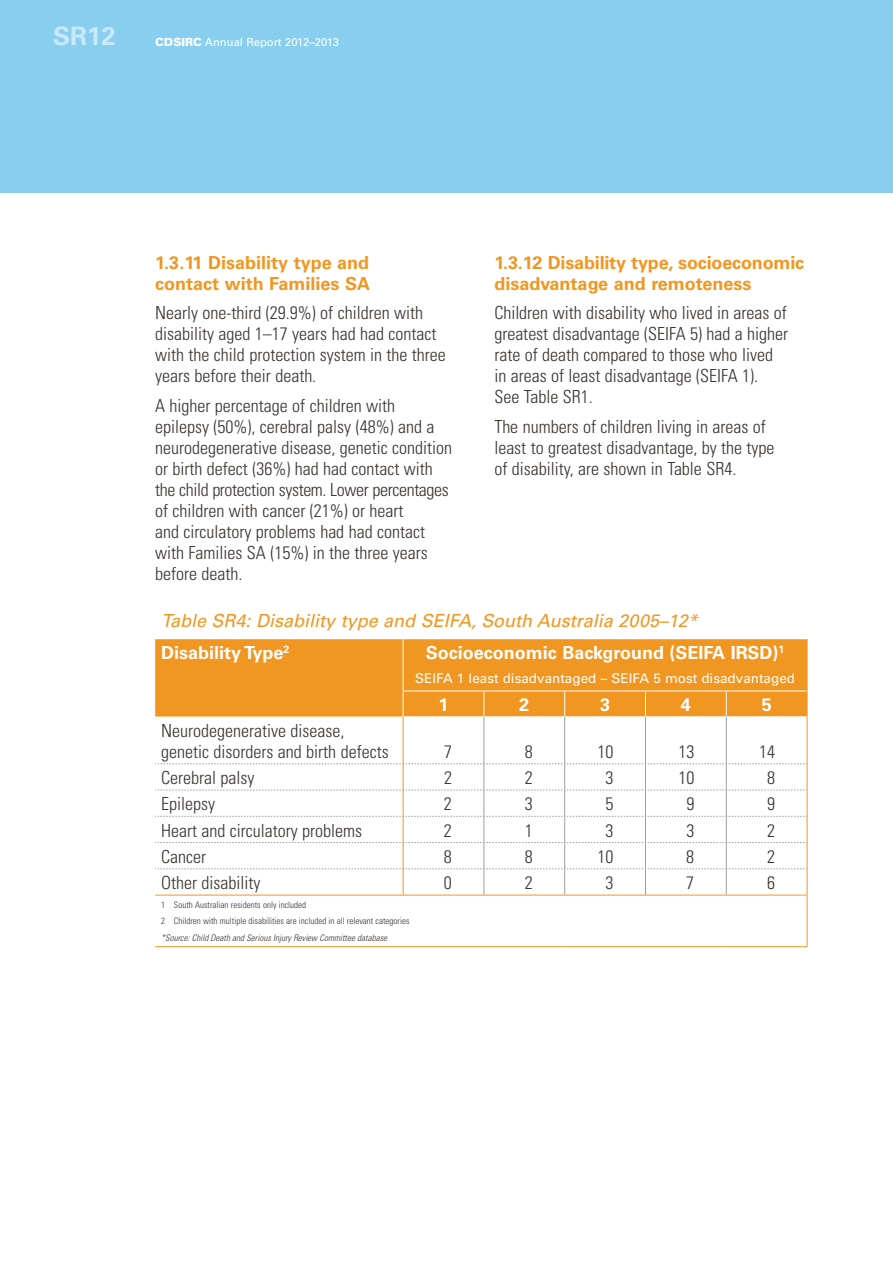
<style>
.page{position:relative;width:893px;height:1263px;background:#fff}
.page>*{position:absolute;margin:0;border:0;box-sizing:border-box;transform-origin:0 0}
.t1{font:700 25.5px "Univers";color:#cae9f8}
.t2{font:300 condensed 18px/21px "Univers";color:#38322c}
.t3{font:700 18px/21px "Univers";color:#f19620}
.t4{font:italic 18px/32.2px "Univers";color:#f19620}
.t5{font:700 18px "Univers";color:#fff}
.t6{font:13.5px "Univers";color:#fff}
.t7{font:11.25px "Univers";color:#fff}
.t8{font:300 condensed 9px/16.2px "Univers";color:#38322c}
.t9{font:italic 300 condensed 9px "Univers";color:#38322c}
.s1{font-weight:900}
.s2{font-weight:700;font-style:normal;color:#fff}
</style>
<div class="page">
<div style="left:0;top:0;width:893px;height:193px;background:#88cfef"></div>
<div style="left:155px;top:639px;width:652px;height:77px;background:#f19620"></div>
<svg style="left:404px;top:716px;width:403px;height:47px"></svg>
<svg style="left:483px;top:692px;width:1px;height:24px"></svg>
<svg style="left:564px;top:692px;width:1px;height:24px"></svg>
<svg style="left:645px;top:692px;width:1px;height:24px"></svg>
<svg style="left:726px;top:692px;width:1px;height:24px"></svg>
<hr style="left:564px;top:716px;width:1px;height:48px;background:#9c9ea0">
<hr style="left:645px;top:716px;width:1px;height:48px;background:#9c9ea0">
<hr style="left:403px;top:691px;width:81px;height:1px;background:#fff">
<hr style="left:484px;top:691px;width:81px;height:1px;background:#fff">
<hr style="left:565px;top:691px;width:80px;height:1px;background:#fff">
<hr style="left:645px;top:691px;width:81px;height:1px;background:#fff">
<hr style="left:726px;top:691px;width:81px;height:1px;background:#fff">
<hr style="left:403px;top:639px;width:1px;height:52px;background:#fff">
<svg style="left:403px;top:691px;width:1px;height:25px"></svg>
<hr style="left:403px;top:716px;width:1px;height:48px;background:#f19620">
<hr style="left:484px;top:716px;width:1px;height:48px;background:#9c9ea0">
<hr style="left:726px;top:716px;width:1px;height:48px;background:#9c9ea0">
<hr style="left:807px;top:716px;width:1px;height:48px;background:#f19620">
<svg style="left:155px;top:763px;width:653px;height:132px"></svg>
<hr style="left:155px;top:895px;width:248px;height:1px;background:#f19620">
<hr style="left:403px;top:895px;width:81px;height:1px;background:#f19620">
<hr style="left:484px;top:895px;width:81px;height:1px;background:#f19620">
<hr style="left:565px;top:895px;width:80px;height:1px;background:#f19620">
<hr style="left:645px;top:895px;width:81px;height:1px;background:#f19620">
<hr style="left:726px;top:895px;width:81px;height:1px;background:#f19620">
<hr style="left:807px;top:895px;width:1px;height:51px;background:#f19620">
<hr style="left:155px;top:946px;width:248px;height:1px;background:#f19620">
<hr style="left:403px;top:946px;width:81px;height:1px;background:#f19620">
<hr style="left:484px;top:946px;width:81px;height:1px;background:#f19620">
<hr style="left:565px;top:946px;width:80px;height:1px;background:#f19620">
<hr style="left:645px;top:946px;width:81px;height:1px;background:#f19620">
<hr style="left:726px;top:946px;width:81px;height:1px;background:#f19620">
<hr style="left:807px;top:639px;width:1px;height:52px;background:#f19620">
<svg style="left:807px;top:691px;width:1px;height:25px"></svg>
<h1 class="t1" style="left:53px;top:21px;width:64px">SR12</h1>
<p class="t7" style="left:155px;top:35px;width:185px"><span class="s1">CDSIRC</span> Annual Report 2012–2013</p>
<p class="t3" style="left:155px;top:252px;width:216px">1.3.11 Disability type and contact with Families SA</p>
<p class="t2" style="left:155px;top:302px;width:292px">Nearly one-third (29.9%) of children with disability aged 1–17 years had had contact with the child protection system in the three years before their death.</p>
<p class="t2" style="left:155px;top:395px;width:298px">A higher percentage of children with epilepsy (50%), cerebral palsy (48%) and a neurodegenerative disease, genetic condition or birth defect (36%) had had contact with the child protection system. Lower percentages of children with cancer (21%) or heart<br>and circulatory problems had had contact with Families SA (15%) in the three years before death.</p>
<p class="t3" style="left:494px;top:252px;width:311px">1.3.12 Disability type, socioeconomic disadvantage and remoteness</p>
<p class="t2" style="left:494px;top:302px;width:295px">Children with disability who lived in areas of greatest disadvantage (SEIFA 5) had a higher rate of death compared to those who lived in areas of least disadvantage (SEIFA 1).<br>See Table SR1.</p>
<p class="t2" style="left:494px;top:416px;width:282px">The numbers of children living in areas of least to greatest disadvantage, by the type of disability, are shown in Table SR4.</p>
<p class="t4" style="left:161px;top:604px;width:538px">Table SR4: Disability type and SEIFA, South Australia 2005–12*<br><span class="s2">Disability Type</span><sup>2</sup></p>
<p class="t5" style="left:426px;top:642px;width:360px">Socioeconomic Background (SEIFA IRSD)<sup>1</sup></p>
<p class="t6" style="left:415px;top:670px;width:382px">SEIFA 1 least disadvantaged – SEIFA 5 most disadvantaged</p>
<p class="t5" style="left:438px;top:694px;width:12px">1</p>
<p class="t5" style="left:519px;top:694px;width:12px">2</p>
<p class="t5" style="left:600px;top:694px;width:12px">3</p>
<p class="t5" style="left:681px;top:694px;width:12px">4</p>
<p class="t5" style="left:762px;top:694px;width:12px">5</p>
<p class="t2" style="left:161px;top:720px;width:229px">Neurodegenerative disease, genetic disorders and birth defects</p>
<p class="t2" style="left:444px;top:741px;width:9px">7</p>
<p class="t2" style="left:525px;top:741px;width:9px">8</p>
<p class="t2" style="left:598px;top:741px;width:17px">10</p>
<p class="t2" style="left:678px;top:741px;width:17px">13</p>
<p class="t2" style="left:759px;top:741px;width:17px">14</p>
<p class="t2" style="left:161px;top:767px;width:95px">Cerebral palsy</p>
<p class="t2" style="left:444px;top:767px;width:9px">2</p>
<p class="t2" style="left:525px;top:767px;width:9px">2</p>
<p class="t2" style="left:606px;top:767px;width:9px">3</p>
<p class="t2" style="left:678px;top:767px;width:17px">10</p>
<p class="t2" style="left:767px;top:767px;width:9px">8</p>
<p class="t2" style="left:161px;top:793px;width:55px">Epilepsy</p>
<p class="t2" style="left:444px;top:793px;width:9px">2</p>
<p class="t2" style="left:525px;top:793px;width:9px">3</p>
<p class="t2" style="left:606px;top:793px;width:9px">5</p>
<p class="t2" style="left:686px;top:793px;width:9px">9</p>
<p class="t2" style="left:767px;top:793px;width:9px">9</p>
<p class="t2" style="left:161px;top:820px;width:203px">Heart and circulatory problems</p>
<p class="t2" style="left:444px;top:820px;width:9px">2</p>
<p class="t2" style="left:525px;top:820px;width:9px">1</p>
<p class="t2" style="left:605px;top:820px;width:9px">3</p>
<p class="t2" style="left:686px;top:820px;width:9px">3</p>
<p class="t2" style="left:767px;top:820px;width:9px">2</p>
<p class="t2" style="left:161px;top:846px;width:46px">Cancer</p>
<p class="t2" style="left:444px;top:846px;width:9px">8</p>
<p class="t2" style="left:525px;top:846px;width:9px">8</p>
<p class="t2" style="left:597px;top:846px;width:17px">10</p>
<p class="t2" style="left:686px;top:846px;width:9px">8</p>
<p class="t2" style="left:767px;top:846px;width:9px">2</p>
<p class="t2" style="left:161px;top:872px;width:101px">Other disability</p>
<p class="t2" style="left:444px;top:872px;width:9px">0</p>
<p class="t2" style="left:525px;top:872px;width:9px">2</p>
<p class="t2" style="left:605px;top:872px;width:9px">3</p>
<p class="t2" style="left:686px;top:872px;width:9px">7</p>
<p class="t2" style="left:767px;top:872px;width:9px">6</p>
<p class="t8" style="left:161px;top:897px;width:250px">1 South Australian residents only included<br>2 Children with multiple disabilities are included in all relevant categories</p>
<p class="t9" style="left:161px;top:932px;width:227px">*Source: Child Death and Serious Injury Review Committee database</p>
</div>
